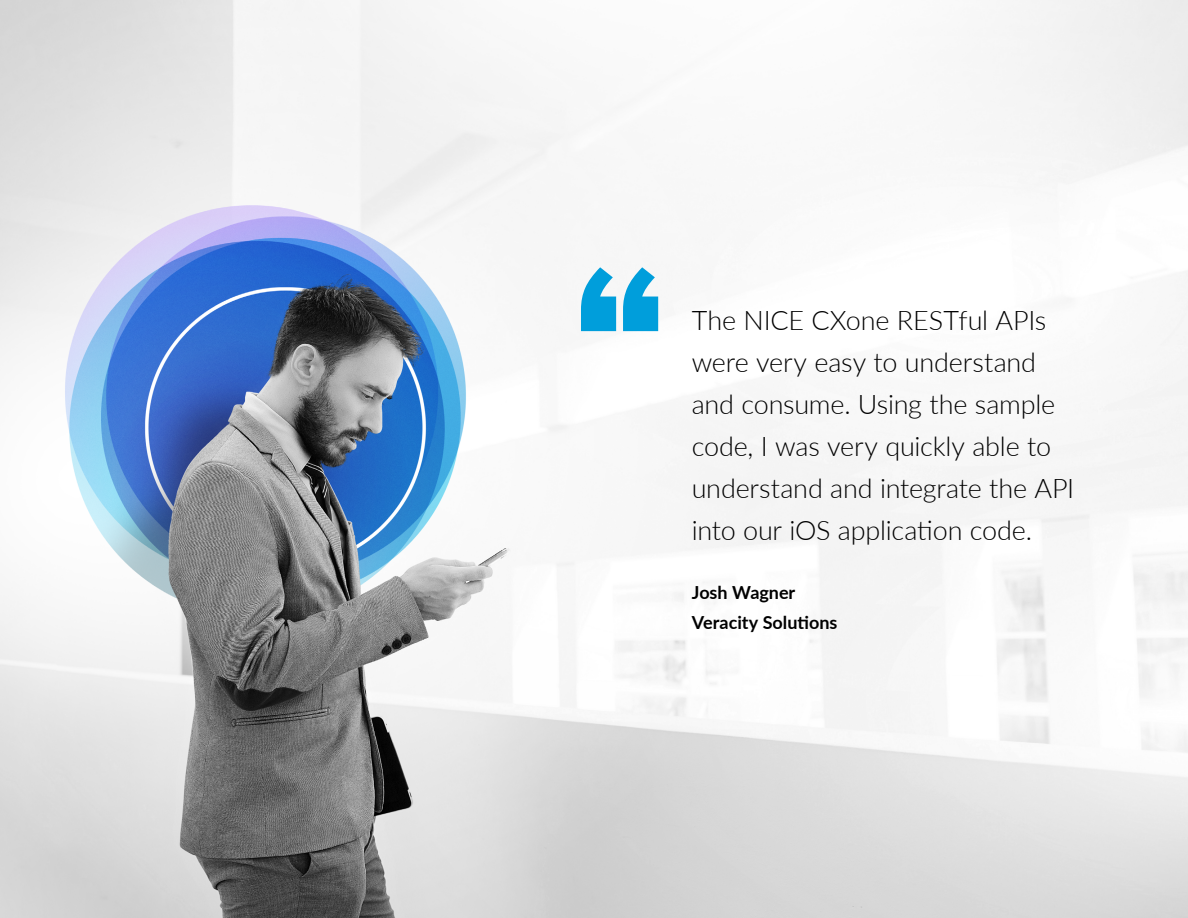
<style>
.page{position:relative;width:1188px;height:918px;background:#fff}
.page>*{position:absolute;margin:0;border:0;box-sizing:border-box;transform-origin:0 0}
.t1{font:900 186px "Muli";color:#009edb}
.t2{font:300 27px/42px "Lato";letter-spacing:-.005em;color:#000}
.t3{font:700 18px/30px "Lato";color:#000}
</style>
<div class="page">
<img style="left:0;top:0;width:1188px;height:918px">
<h2 class="t1" style="left:573px;top:198px;width:95px">“</h2>
<h2 class="t2" style="left:692px;top:299px;width:384px">The NICE CXone RESTful APIs were very easy to understand and consume. Using the sample code, I was very quickly able to understand and integrate the API into our iOS application code.</h2>
<h2 class="t3" style="left:692px;top:577px;width:147px">Josh Wagner<br>Veracity Solutions</h2>
</div>
